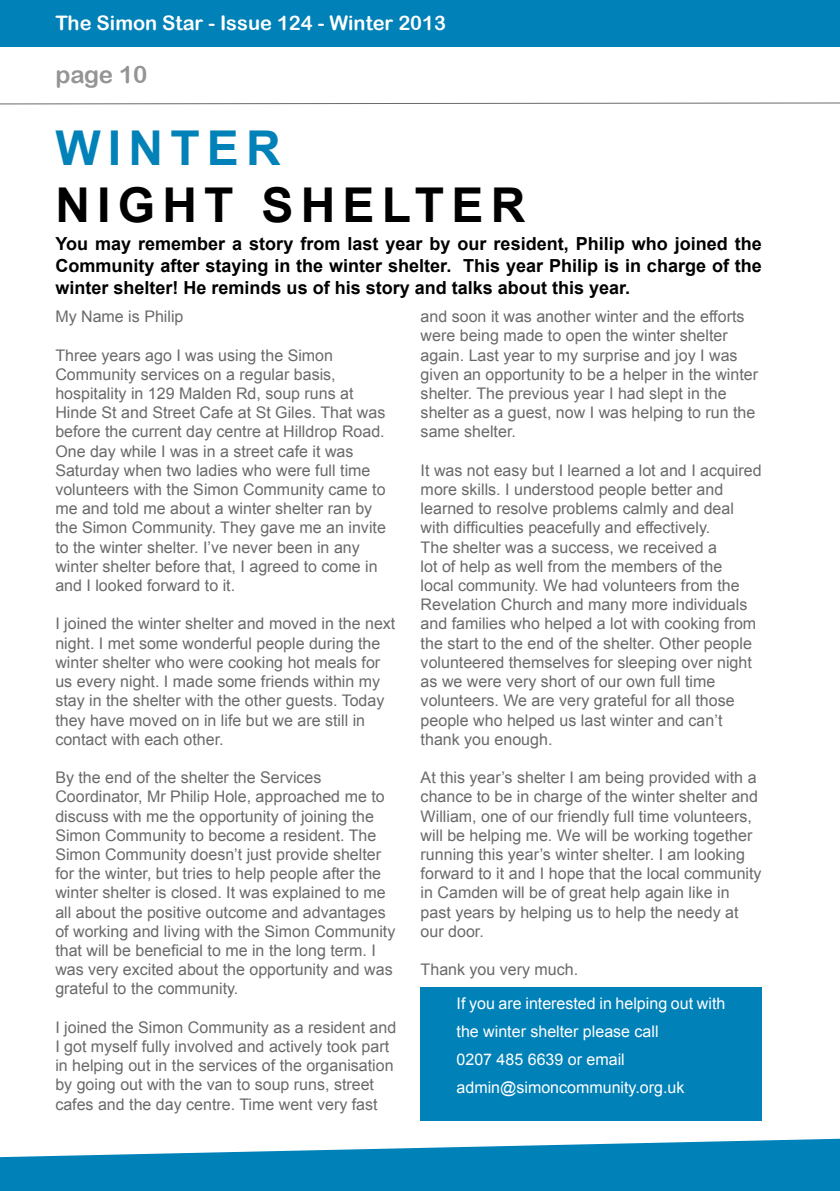
<style>
.page{position:relative;width:840px;height:1191px;background:#fff}
.page>*{position:absolute;margin:0;border:0;box-sizing:border-box;transform-origin:0 0}
.t1{font:700 48px "Arial";letter-spacing:.15em;color:#000}
.t2{font:700 48px "Arial";letter-spacing:.15em;color:#0081b8}
.t3{font:24px "Arial Rounded MT Bold";letter-spacing:-.005em;color:#949494}
.t4{font:20px "Arial Rounded MT Bold";color:#fff}
.t5{font:700 18px/21.6px "Arial";color:#000;text-align:justify}
.t6{font:16px/19.2px "Arial";color:#6a6a6a}
.t7{font:16px/28px "Arial";color:#fff}
</style>
<div class="page">
<svg style="left:0;top:1138px;width:839px;height:53px;fill:#0081b8"></svg>
<div style="left:0;top:0;width:839px;height:46px;background:#0081b8"></div>
<svg style="left:0;top:102px;width:839px;height:2px"></svg>
<div style="left:420px;top:986px;width:341px;height:134px;background:#0081b8"></div>
<p class="t4" style="left:55px;top:11px;width:392px">The Simon Star - Issue 124 - Winter 2013</p>
<h2 class="t3" style="left:55px;top:60px;width:94px">page 10</h2>
<h1 class="t2" style="left:55px;top:116px;width:227px">WINTER</h1>
<h1 class="t1" style="left:55px;top:173px;width:471px">NIGHT SHELTER</h1>
<p class="t5" style="left:55px;top:234px;width:707px">You may remember a story from last year by our resident, Philip who joined the Community after staying in the winter shelter. This year Philip is in charge of the winter shelter! He reminds us of his story and talks about this year.</p>
<p class="t6" style="left:55px;top:307px;width:130px">My Name is Philip</p>
<p class="t6" style="left:55px;top:345px;width:332px">Three years ago I was using the Simon Community services on a regular basis, hospitality in 129 Malden Rd, soup runs at Hinde St and Street Cafe at St Giles. That was before the current day centre at Hilldrop Road.<br>One day while I was in a street cafe it was Saturday when two ladies who were full time volunteers with the Simon Community came to me and told me about a winter shelter ran by the Simon Community. They gave me an invite to the winter shelter. I’ve never been in any winter shelter before that, I agreed to come in and I looked forward to it.</p>
<p class="t6" style="left:55px;top:614px;width:341px">I joined the winter shelter and moved in the next night. I met some wonderful people during the winter shelter who were cooking hot meals for us every night. I made some friends within my stay in the shelter with the other guests. Today they have moved on in life but we are still in contact with each other.</p>
<p class="t6" style="left:55px;top:768px;width:341px">By the end of the shelter the Services Coordinator, Mr Philip Hole, approached me to discuss with me the opportunity of joining the Simon Community to become a resident. The Simon Community doesn’t just provide shelter for the winter, but tries to help people after the winter shelter is closed. It was explained to me all about the positive outcome and advantages of working and living with the Simon Community that will be beneficial to me in the long term. I was very excited about the opportunity and was grateful to the community.</p>
<p class="t6" style="left:55px;top:1017px;width:342px">I joined the Simon Community as a resident and I got myself fully involved and actively took part in helping out in the services of the organisation by going out with the van to soup runs, street cafes and the day centre. Time went very fast</p>
<p class="t6" style="left:420px;top:307px;width:339px">and soon it was another winter and the efforts were being made to open the winter shelter again. Last year to my surprise and joy I was given an opportunity to be a helper in the winter shelter. The previous year I had slept in the shelter as a guest, now I was helping to run the same shelter.</p>
<p class="t6" style="left:420px;top:461px;width:342px">It was not easy but I learned a lot and I acquired more skills. I understood people better and learned to resolve problems calmly and deal with difficulties peacefully and effectively.<br>The shelter was a success, we received a<br>lot of help as well from the members of the<br>local community. We had volunteers from the Revelation Church and many more individuals and families who helped a lot with cooking from the start to the end of the shelter. Other people volunteered themselves for sleeping over night as we were very short of our own full time volunteers. We are very grateful for all those people who helped us last winter and can’t thank you enough.</p>
<p class="t6" style="left:420px;top:768px;width:342px">At this year’s shelter I am being provided with a chance to be in charge of the winter shelter and William, one of our friendly full time volunteers, will be helping me. We will be working together running this year’s winter shelter. I am looking forward to it and I hope that the local community in Camden will be of great help again like in past years by helping us to help the needy at our door.</p>
<p class="t6" style="left:420px;top:960px;width:159px">Thank you very much.</p>
<p class="t7" style="left:456px;top:989px;width:270px">If you are interested in helping out with the winter shelter please call<br>0207 485 6639 or email admin@simoncommunity.org.uk</p>
</div>
